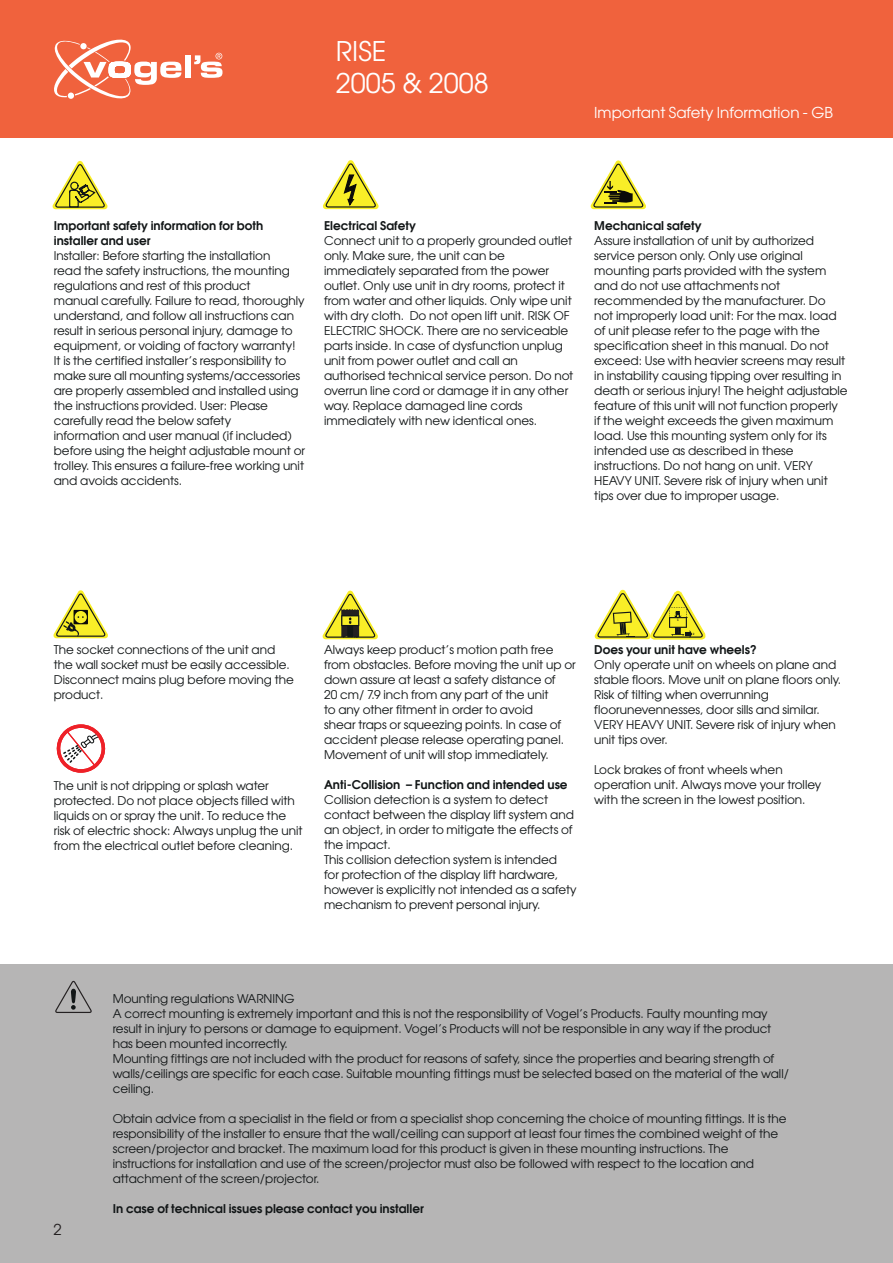
<style>
.page{position:relative;width:893px;height:1263px;background:#fff}
.page>*{position:absolute;margin:0;border:0;box-sizing:border-box;transform-origin:0 0}
.t1{font:27px/32.4px "Avant Garde Gothic Bk ITC";color:#fff}
.t2{font:15px "Avant Garde Gothic Bk ITC";color:#fff}
.t3{font:15px "Avant Garde Gothic Bk ITC";color:#231f20}
.t4{font:12px/15px "Avant Garde Gothic Bk ITC";color:#121617}
.t5{font:12px "Avant Garde Gothic Dm ITC";color:#121617}
.t6{font:700 3.15px "Abel Pro";color:#242021}
.s1{font-family:"Avant Garde Gothic Dm ITC"}
</style>
<div class="page">
<div style="left:0;top:0;width:893px;height:137px;background:#f0623d"></div>
<svg style="left:54px;top:40px;width:128px;height:59px"></svg>
<div style="left:185px;top:55px;width:6px;height:23px;background:#fff"></div>
<svg style="left:194px;top:53px;width:28px;height:25px"></svg>
<div style="left:0;top:965px;width:893px;height:298px;background:#b6b5b5"></div>
<svg style="left:52px;top:161px;width:56px;height:48px"></svg>
<svg style="left:323px;top:161px;width:55px;height:48px"></svg>
<svg style="left:590px;top:161px;width:56px;height:48px"></svg>
<svg style="left:53px;top:590px;width:55px;height:48px"></svg>
<svg style="left:322px;top:591px;width:56px;height:48px"></svg>
<svg style="left:594px;top:590px;width:112px;height:49px"></svg>
<svg style="left:56px;top:725px;width:50px;height:48px"></svg>
<svg style="left:55px;top:980px;width:37px;height:33px"></svg>
<p class="t1" style="left:336px;top:35px;width:154px">RISE<br>2005 &amp; 2008</p>
<p class="t2" style="left:594px;top:104px;width:240px">Important Safety Information - GB</p>
<p class="t4" style="left:54px;top:218px;width:253px"><span class="s1">Important safety information for both installer and user<br></span>Installer: Before starting the installation<br>read the safety instructions, the mounting regulations and rest of this product<br>manual carefully. Failure to read, thoroughly understand, and follow all instructions can result in serious personal injury, damage to equipment, or voiding of factory warranty!<br>It is the certified installer’s responsibility to make sure all mounting systems/accessories are properly assembled and installed using the instructions provided. User: Please carefully read the below safety<br>information and user manual (if included) before using the height adjustable mount or trolley. This ensures a failure-free working unit and avoids accidents.</p>
<p class="t4" style="left:324px;top:218px;width:251px"><span class="s1">Electrical Safety<br></span>Connect unit to a properly grounded outlet only. Make sure, the unit can be immediately separated from the power outlet. Only use unit in dry rooms, protect it from water and other liquids. Only wipe unit with dry cloth. Do not open lift unit. RISK OF ELECTRIC SHOCK. There are no serviceable parts inside. In case of dysfunction unplug unit from power outlet and call an authorised technical service person. Do not overrun line cord or damage it in any other way. Replace damaged line cords immediately with new identical ones.</p>
<p class="t4" style="left:594px;top:218px;width:255px"><span class="s1">Mechanical safety<br></span>Assure installation of unit by authorized service person only. Only use original mounting parts provided with the system and do not use attachments not recommended by the manufacturer. Do<br>not improperly load unit: For the max. load of unit please refer to the page with the specification sheet in this manual. Do not exceed: Use with heavier screens may result in instability causing tipping over resulting in death or serious injury! The height adjustable feature of this unit will not function properly<br>if the weight exceeds the given maximum load. Use this mounting system only for its intended use as described in these instructions. Do not hang on unit. VERY HEAVY UNIT. Severe risk of injury when unit tips over due to improper usage.</p>
<p class="t6" style="left:215px;top:281px;width:3px">1</p>
<p class="t6" style="left:606px;top:281px;width:3px">1</p>
<p class="t6" style="left:428px;top:295px;width:3px">2</p>
<p class="t4" style="left:54px;top:642px;width:242px">The socket connections of the unit and the wall socket must be easily accessible.<br>Disconnect mains plug before moving the product.</p>
<p class="t4" style="left:324px;top:642px;width:253px">Always keep product’s motion path free from obstacles. Before moving the unit up or down assure at least a safety distance of<br>20 cm/ 7.9 inch from any part of the unit<br>to any other fitment in order to avoid<br>shear traps or squeezing points. In case of accident please release operating panel.<br>Movement of unit will stop immediately.</p>
<p class="t4" style="left:324px;top:777px;width:254px"><span class="s1">Anti-Collision – Function and intended use </span>Collision detection is a system to detect contact between the display lift system and an object, in order to mitigate the effects of the impact.<br>This collision detection system is intended<br>for protection of the display lift hardware, however is explicitly not intended as a safety mechanism to prevent personal injury.</p>
<p class="t4" style="left:54px;top:778px;width:250px">The unit is not dripping or splash water protected. Do not place objects filled with liquids on or spray the unit. To reduce the risk of electric shock: Always unplug the unit from the electrical outlet before cleaning.</p>
<p class="t6" style="left:677px;top:618px;width:3px">1</p>
<p class="t6" style="left:693px;top:632px;width:3px">2</p>
<p class="t4" style="left:594px;top:642px;width:248px"><span class="s1">Does your unit have wheels?<br></span>Only operate unit on wheels on plane and stable floors. Move unit on plane floors only.<br>Risk of tilting when overrunning floorunevennesses, door sills and similar.<br>VERY HEAVY UNIT. Severe risk of injury when unit tips over.</p>
<p class="t4" style="left:594px;top:762px;width:228px">Lock brakes of front wheels when operation unit. Always move your trolley with the screen in the lowest position.</p>
<p class="t3" style="left:54px;top:1220px;width:10px">2</p>
<p class="t4" style="left:113px;top:991px;width:678px">Mounting regulations WARNING<br>A correct mounting is extremely important and this is not the responsibility of Vogel’s Products. Faulty mounting may result in injury to persons or damage to equipment. Vogel’s Products will not be responsible in any way if the product has been mounted incorrectly.<br>Mounting fittings are not included with the product for reasons of safety, since the properties and bearing strength of walls/ceilings are specific for each case. Suitable mounting fittings must be selected based on the material of the wall/ ceiling.</p>
<p class="t4" style="left:113px;top:1111px;width:675px">Obtain advice from a specialist in the field or from a specialist shop concerning the choice of mounting fittings. It is the responsibility of the installer to ensure that the wall/ceiling can support at least four times the combined weight of the screen/projector and bracket. The maximum load for this product is given in these mounting instructions. The instructions for installation and use of the screen/projector must also be followed with respect to the location and attachment of the screen/projector.</p>
<p class="t5" style="left:113px;top:1201px;width:313px">In case of technical issues please contact you installer</p>
</div>
